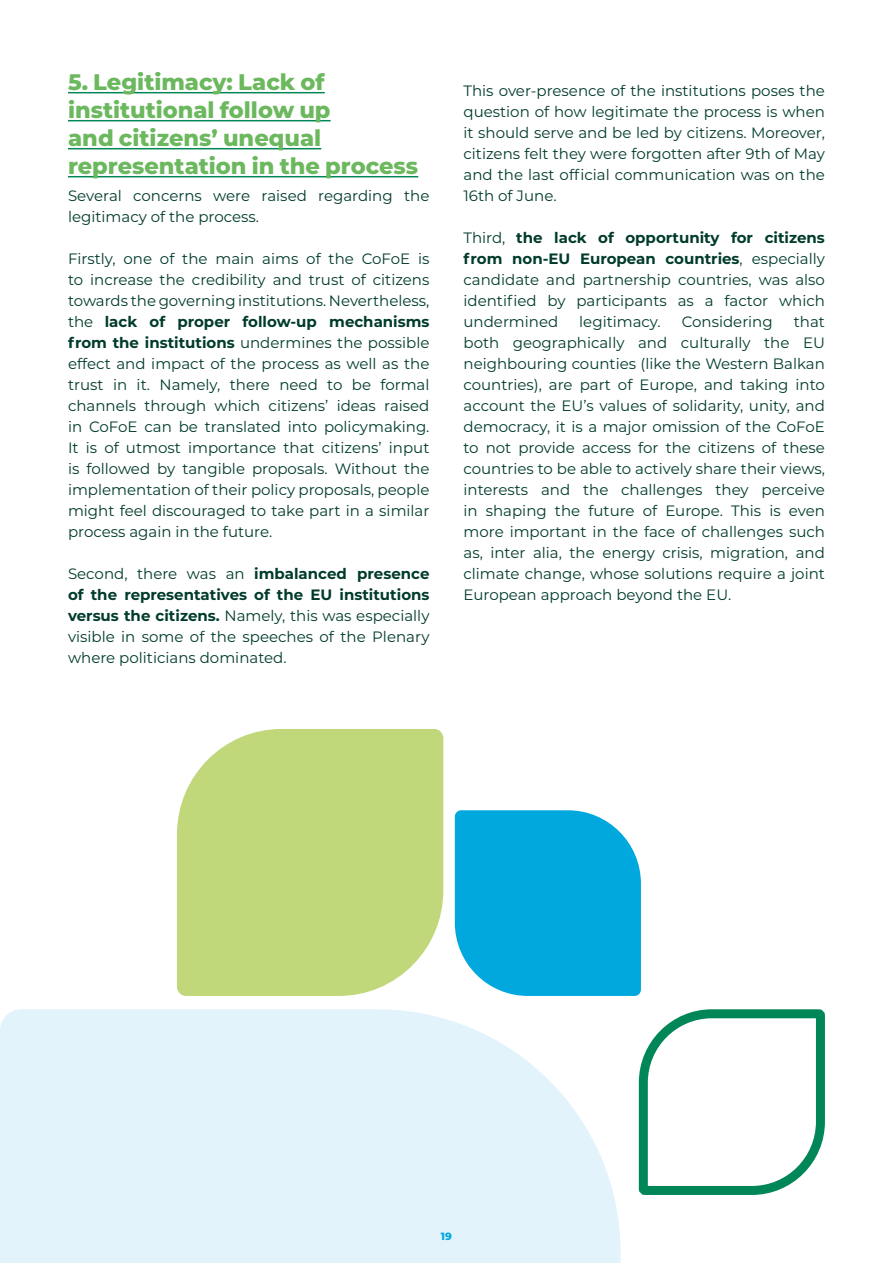
<style>
.page{position:relative;width:893px;height:1263px;background:#fff}
.page>*{position:absolute;margin:0;border:0;box-sizing:border-box;transform-origin:0 0}
.t1{font:800 22.5px "Montserrat";color:#6cb85e}
.t2{font:15px/21px "Montserrat";color:#003b2c;text-align:justify}
.t3{font:800 10.5px "Montserrat";color:#00a8dd}
.s1{font-weight:700}
</style>
<div class="page">
<hr style="left:68px;top:92px;width:257px;height:1px;background:#008657">
<hr style="left:68px;top:120px;width:263px;height:1px;background:#008657">
<hr style="left:68px;top:148px;width:253px;height:1px;background:#008657">
<hr style="left:68px;top:176px;width:350px;height:1px;background:#008657">
<svg style="left:0;top:1009px;width:621px;height:254px;background:#e5f3fc"></svg>
<svg style="left:638px;top:1009px;width:187px;height:186px"></svg>
<svg style="left:455px;top:810px;width:186px;height:186px;background:#11aedf"></svg>
<div style="left:177px;top:729px;width:266px;height:267px;background:#c0d77a"></div>
<p class="t1" style="left:68px;top:65px;width:258px">5. Legitimacy: Lack of</p>
<p class="t1" style="left:68px;top:93px;width:264px">institutional follow up</p>
<p class="t1" style="left:68px;top:121px;width:255px">and citizens’ unequal</p>
<p class="t1" style="left:68px;top:149px;width:352px">representation in the process</p>
<p class="t2" style="left:68px;top:185px;width:363px">Several concerns were raised regarding the legitimacy of the process.</p>
<p class="t2" style="left:68px;top:248px;width:363px">Firstly, one of the main aims of the CoFoE is to increase the credibility and trust of citizens towards the governing institutions. Nevertheless, the <span class="s1">lack of proper follow-up mechanisms from the institutions</span> undermines the possible effect and impact of the process as well as the trust in it. Namely, there need to be formal channels through which citizens’ ideas raised in CoFoE can be translated into policymaking.<br>It is of utmost importance that citizens’ input is followed by tangible proposals. Without the implementation of their policy proposals, people might feel discouraged to take part in a similar process again in the future.</p>
<p class="t2" style="left:68px;top:563px;width:363px">Second, there was an <span class="s1">imbalanced presence of the representatives of the EU institutions versus the citizens.</span> Namely, this was especially visible in some of the speeches of the Plenary where politicians dominated.</p>
<p class="t2" style="left:463px;top:80px;width:363px">This over-presence of the institutions poses the question of how legitimate the process is when it should serve and be led by citizens. Moreover, citizens felt they were forgotten after 9th of May and the last official communication was on the 16th of June.</p>
<p class="t2" style="left:463px;top:227px;width:363px">Third, <span class="s1">the lack of opportunity for citizens from non-EU European countries</span>, especially candidate and partnership countries, was also identified by participants as a factor which undermined</p>
<p class="t2" style="left:463px;top:311px;width:363px;text-indent:330px">that both geographically and culturally the EU neighbouring counties (like the Western Balkan countries), are part of Europe, and taking into account the EU’s values of solidarity, unity, and democracy, it is a major omission of the CoFoE to not provide access for the citizens of these countries to be able to actively share their views, interests and the challenges they perceive in shaping the future of Europe. This is even more important in the face of challenges such as, inter alia, the energy crisis, migration, and climate change, whose solutions require a joint European approach beyond the EU.</p>
<p class="t2" style="left:579px;top:311px;width:83px">legitimacy.</p>
<p class="t2" style="left:682px;top:311px;width:93px">Considering</p>
<p class="t3" style="left:441px;top:1228px;width:13px">19</p>
</div>
